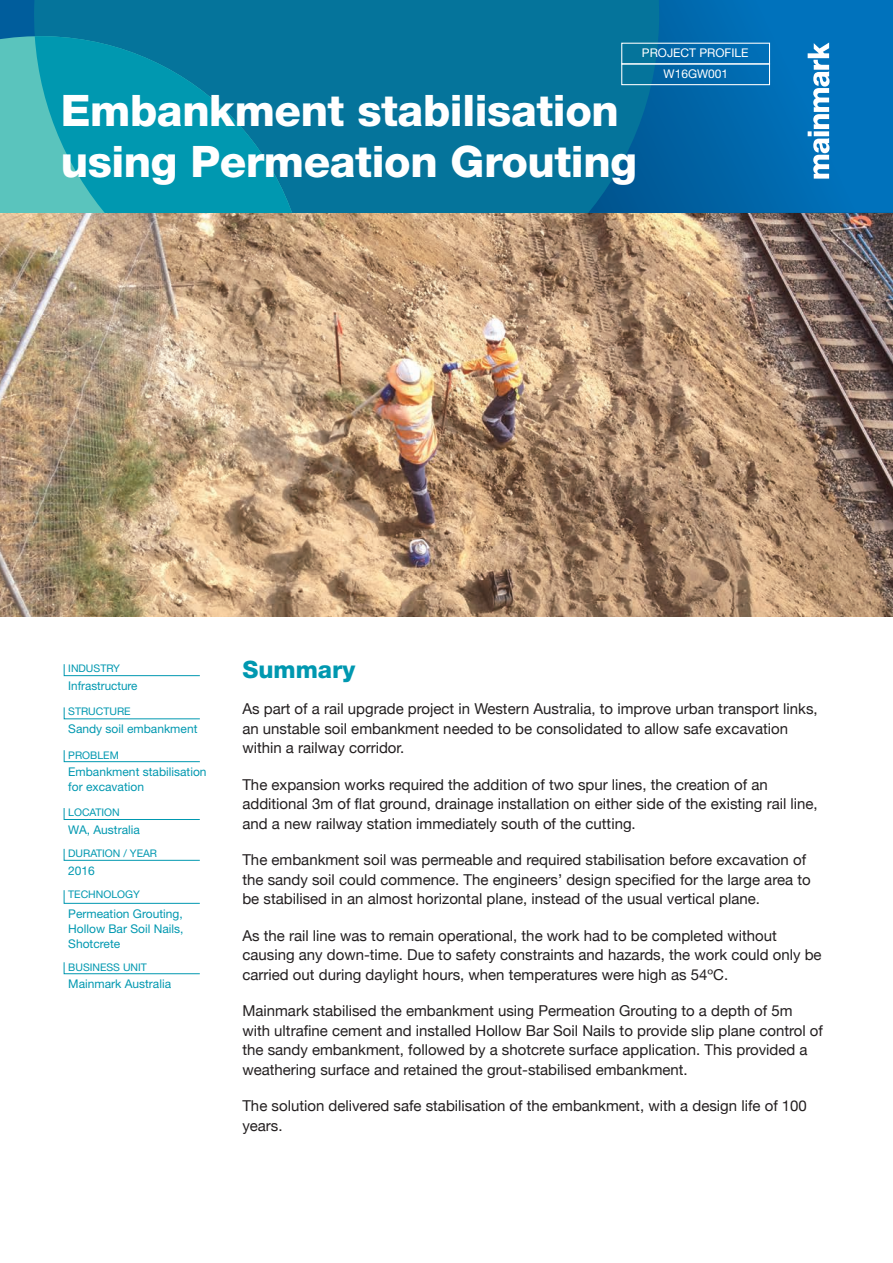
<style>
.page{position:relative;width:893px;height:1263px;background:#fff}
.page>*{position:absolute;margin:0;border:0;box-sizing:border-box;transform-origin:0 0}
.t1{font:800 43.5px/51px "Helvetica Neue";letter-spacing:-.01em;color:#fff}
.t2{font:800 24px "Helvetica Neue";color:#0098b0}
.t3{font:15px/19.5px "Helvetica Neue";color:#231f20}
.t4{font:12px/15px "Helvetica Neue";color:#0098b0}
.t5{font:12px "Helvetica Neue";color:#fff}
.t6{font:10.5px "Helvetica Neue";color:#0098b0}
</style>
<div class="page">
<img style="left:0;top:213px;width:893px;height:404px">
<svg style="left:664px;top:0;width:229px;height:213px;background:#006cb2"></svg>
<div style="left:29px;top:0;width:635px;height:213px;background:#05749b"></div>
<svg style="left:0;top:32px;width:312px;height:181px;background:#4bb5b7"></svg>
<svg style="left:35px;top:36px;width:277px;height:177px;background:#0990aa"></svg>
<svg style="left:808px;top:43px;width:21px;height:136px"></svg>
<div style="left:621px;top:63px;width:149px;height:22px;border:1px solid #fff"></div>
<svg style="left:64px;top:664px;width:136px;height:12px"></svg>
<svg style="left:63px;top:962px;width:137px;height:12px"></svg>
<svg style="left:64px;top:707px;width:136px;height:12px"></svg>
<svg style="left:64px;top:750px;width:136px;height:12px"></svg>
<svg style="left:63px;top:848px;width:137px;height:13px"></svg>
<svg style="left:63px;top:808px;width:137px;height:12px"></svg>
<svg style="left:63px;top:890px;width:137px;height:14px"></svg>
<p class="t5" style="left:642px;top:46px;width:108px">PROJECT PROFILE</p>
<h1 class="t1" style="left:61px;top:85px;width:578px">Embankment stabilisation using Permeation Grouting</h1>
<p class="t5" style="left:664px;top:67px;width:66px">W16GW001</p>
<p class="t6" style="left:68px;top:662px;width:53px">INDUSTRY</p>
<p class="t4" style="left:68px;top:678px;width:71px">Infrastructure</p>
<p class="t6" style="left:68px;top:705px;width:64px">STRUCTURE</p>
<p class="t4" style="left:68px;top:721px;width:131px">Sandy soil embankment</p>
<p class="t6" style="left:68px;top:748px;width:52px">PROBLEM</p>
<p class="t4" style="left:68px;top:764px;width:140px">Embankment stabilisation for excavation</p>
<p class="t6" style="left:68px;top:806px;width:53px">LOCATION</p>
<p class="t4" style="left:68px;top:822px;width:73px">WA, Australia</p>
<p class="t6" style="left:68px;top:847px;width:90px">DURATION / YEAR</p>
<p class="t4" style="left:68px;top:863px;width:28px">2016</p>
<p class="t6" style="left:68px;top:888px;width:73px">TECHNOLOGY</p>
<p class="t4" style="left:68px;top:906px;width:117px;text-align:justify">Permeation Grouting, Hollow Bar Soil Nails, Shotcrete</p>
<p class="t6" style="left:68px;top:960px;width:80px">BUSINESS UNIT</p>
<p class="t4" style="left:68px;top:976px;width:104px">Mainmark Australia</p>
<h2 class="t2" style="left:242px;top:655px;width:114px">Summary</h2>
<p class="t3" style="left:242px;top:700px;width:577px">As part of a rail upgrade project in Western Australia, to improve urban transport links, an unstable soil embankment needed to be consolidated to allow safe excavation within a railway corridor.</p>
<p class="t3" style="left:242px;top:775px;width:577px">The expansion works required the addition of two spur lines, the creation of an additional 3m of flat ground, drainage installation on either side of the existing rail line, and a new railway station immediately south of the cutting.</p>
<p class="t3" style="left:242px;top:851px;width:570px">The embankment soil was permeable and required stabilisation before excavation of the sandy soil could commence. The engineers’ design specified for the large area to be stabilised in an almost horizontal plane, instead of the usual vertical plane.</p>
<p class="t3" style="left:242px;top:926px;width:581px">As the rail line was to remain operational, the work had to be completed without causing any down-time. Due to safety constraints and hazards, the work could only be carried out during daylight hours, when temperatures were high as 54ºC.</p>
<p class="t3" style="left:242px;top:1002px;width:582px">Mainmark stabilised the embankment using Permeation Grouting to a depth of 5m with ultrafine cement and installed Hollow Bar Soil Nails to provide slip plane control of the sandy embankment, followed by a shotcrete surface application. This provided a weathering surface and retained the grout-stabilised embankment.</p>
<p class="t3" style="left:242px;top:1097px;width:566px">The solution delivered safe stabilisation of the embankment, with a design life of 100 years.</p>
</div>
